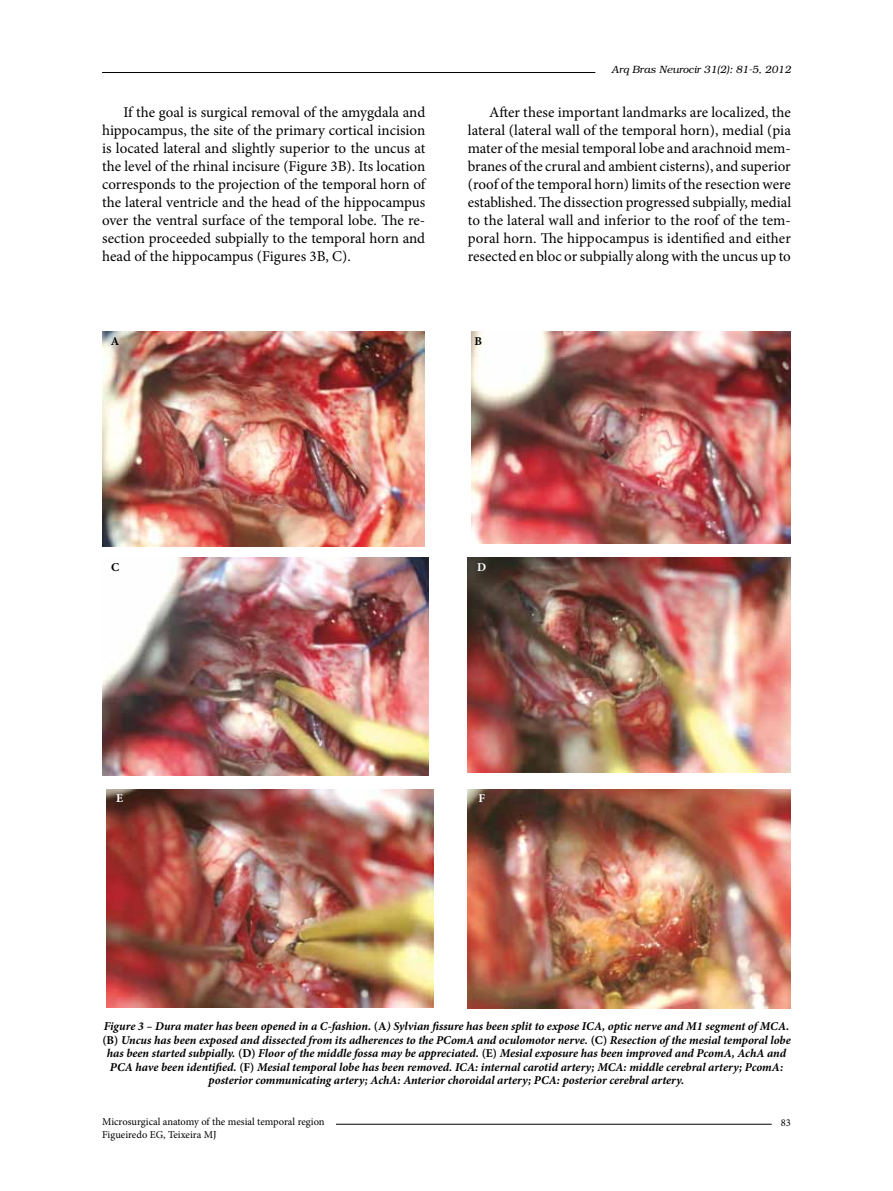
<style>
.page{position:relative;width:893px;height:1191px;background:#fff}
.page>*{position:absolute;margin:0;border:0;box-sizing:border-box;transform-origin:0 0}
.t1{font:15px/18px "Minion Pro";color:#000;text-align:justify}
.t2{font:italic 700 12px/13.5px "Minion Pro";letter-spacing:-.005em;color:#000;text-align:center}
.t3{font:700 12px "Minion Pro";color:#000}
.t4{font:700 12px "Minion Pro";color:#fff}
.t5{font:10.5px "Minion Pro";color:#000}
.t6{font:italic 300 10.5px "Bookman Std";color:#000}
.s1{font-style:normal}
</style>
<div class="page">
<hr style="left:146px;top:1124px;width:626px;height:1px;background:#000">
<div style="left:102px;top:1117px;width:234px;height:21px;background:#fff"></div>
<img style="left:102px;top:331px;width:323px;height:215px">
<img style="left:472px;top:331px;width:319px;height:213px">
<img style="left:102px;top:557px;width:327px;height:218px">
<img style="left:468px;top:557px;width:323px;height:215px">
<img style="left:106px;top:789px;width:327px;height:218px">
<img style="left:468px;top:789px;width:323px;height:219px">
<hr style="left:102px;top:72px;width:493px;height:1px;background:#000">
<p class="t6" style="left:612px;top:63px;width:181px">Arq Bras Neurocir 31(2): 81-5, 2012</p>
<p class="t1" style="left:102px;top:103px;width:325px;text-indent:21px">If the goal is surgical removal of the amygdala and hippocampus, the site of the primary cortical incision is located lateral and slightly superior to the uncus at the level of the rhinal incisure (Figure 3B). Its location corresponds to the projection of the temporal horn of the lateral ventricle and the head of the hippocampus over the ventral surface of the temporal lobe. The re&shy;section proceeded subpially to the temporal horn and head of the hippocampus (Figures 3B, C).</p>
<p class="t1" style="left:468px;top:103px;width:325px;text-indent:21px">After these important landmarks are localized, the lateral (lateral wall of the temporal horn), medial (pia mater of the mesial temporal lobe and arachnoid mem&shy;branes of the crural and ambient cisterns), and superior (roof of the temporal horn) limits of the resection were established. The dissection progressed subpially, medial to the lateral wall and inferior to the roof of the tem&shy;poral horn. The hippocampus is identified and either resected en bloc or subpially along with the uncus up to</p>
<p class="t3" style="left:111px;top:333px;width:10px">A</p>
<p class="t3" style="left:474px;top:333px;width:9px">B</p>
<p class="t3" style="left:111px;top:559px;width:10px">C</p>
<p class="t4" style="left:477px;top:559px;width:11px">D</p>
<p class="t4" style="left:116px;top:789px;width:8px">E</p>
<p class="t4" style="left:478px;top:789px;width:8px">F</p>
<p class="t2" style="left:102px;top:1019px;width:690px">Figure 3 – Dura mater has been opened in a C-fashion. <span class="s1">(A</span>) Sylvian fissure has been split to expose ICA, optic nerve and M1 segment of MCA. <span class="s1">(B)</span> Uncus has been exposed and dissected from its adherences to the PComA and oculomotor nerve. <span class="s1">(C)</span> Resection of the mesial temporal lobe has been started subpially. <span class="s1">(D)</span> Floor of the middle fossa may be appreciated. <span class="s1">(E)</span> Mesial exposure has been improved and PcomA, AchA and PCA have been identified. <span class="s1">(F)</span> Mesial temporal lobe has been removed. ICA: internal carotid artery; MCA: middle cerebral artery; PcomA: posterior communicating artery; AchA: Anterior choroidal artery; PCA: posterior cerebral artery.</p>
<p class="t5" style="left:102px;top:1114px;width:224px">Microsurgical anatomy of the mesial temporal region</p>
<p class="t5" style="left:781px;top:1115px;width:12px">83</p>
<p class="t5" style="left:102px;top:1128px;width:116px">Figueiredo EG, Teixeira MJ</p>
</div>
